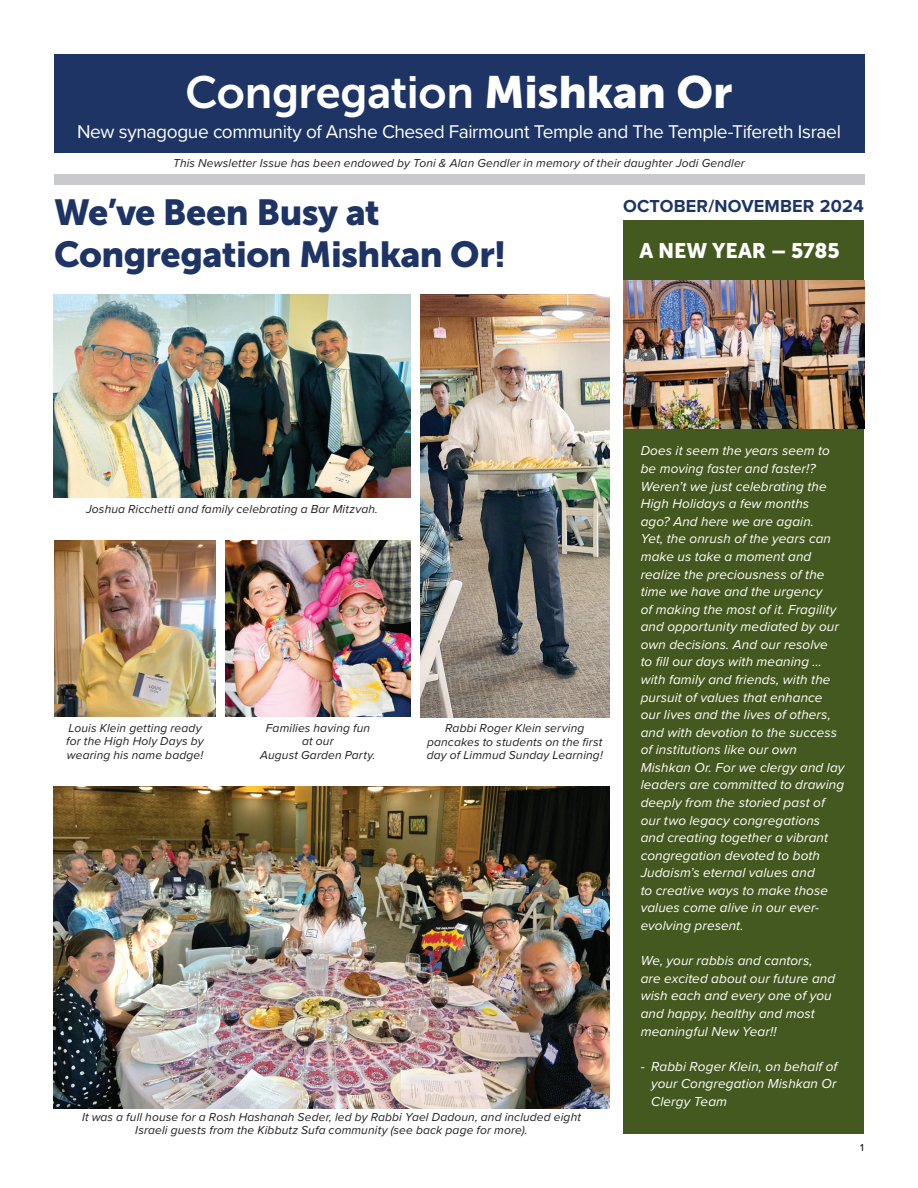
<style>
.page{position:relative;width:918px;height:1188px;background:#fff}
.page>*{position:absolute;margin:0;border:0;box-sizing:border-box;transform-origin:0 0}
.t1{font:45px "Museo Sans 700";letter-spacing:-.01em;color:#fff}
.t2{font:36px/42px "Museo Sans 900";letter-spacing:-.015em;color:#1d3465}
.t3{font:21px "Museo Sans 900";letter-spacing:-.005em;color:#fff}
.t4{font:19.2px "Proxima Nova";letter-spacing:-.02em;color:#fff}
.t5{font:700 18px "Proxima Nova";letter-spacing:.01em;color:#1d3465}
.t6{font:italic 13.5px/17.5px "Proxima Nova";letter-spacing:.01em;color:#fff}
.t7{font:italic 12px/13.5px "Proxima Nova";letter-spacing:.015em;color:#231f20;text-align:center}
.t8{font:500 10.5px "Proxima Nova";color:#231f20}
.s1{font-family:"Museo Sans 900"}
</style>
<div class="page">
<img style="left:420px;top:295px;width:189px;height:422px">
<div style="left:54px;top:54px;width:811px;height:98px;background:#1d3465"></div>
<div style="left:54px;top:174px;width:811px;height:11px;background:#c9cacc"></div>
<div style="left:623px;top:220px;width:241px;height:914px;background:#44591f"></div>
<img style="left:225px;top:540px;width:185px;height:177px">
<img style="left:54px;top:540px;width:162px;height:177px">
<img style="left:54px;top:786px;width:555px;height:322px">
<img style="left:54px;top:295px;width:356px;height:202px">
<img style="left:623px;top:280px;width:242px;height:148px">
<h1 class="t1" style="left:185px;top:67px;width:549px">Congregation <span class="s1">Mishkan Or</span></h1>
<h3 class="t4" style="left:77px;top:117px;width:765px">New synagogue community of Anshe Chesed Fairmount Temple and The Temple-Tifereth Israel</h3>
<p class="t7" style="left:173px;top:156px;width:573px">This Newsletter Issue has been endowed by Toni &amp; Alan Gendler in memory of their daughter Jodi Gendler</p>
<h2 class="t2" style="left:54px;top:191px;width:454px">We’ve Been Busy at<br>Congregation Mishkan Or!</h2>
<h3 class="t5" style="left:623px;top:193px;width:242px">OCTOBER/NOVEMBER 2024</h3>
<h3 class="t3" style="left:639px;top:239px;width:202px">A NEW YEAR – 5785</h3>
<p class="t7" style="left:86px;top:501px;width:293px">Joshua Ricchetti and family celebrating a Bar Mitzvah.</p>
<p class="t7" style="left:66px;top:720px;width:139px;text-align:left">Louis Klein getting ready for the High Holy Days by wearing his name badge!</p>
<p class="t7" style="left:260px;top:720px;width:117px">Families having fun at our<br>August Garden Party.</p>
<p class="t7" style="left:427px;top:721px;width:178px">Rabbi Roger Klein serving pancakes to students on the first day of Limmud Sunday Learning!</p>
<p class="t7" style="left:82px;top:1109px;width:500px">It was a full house for a Rosh Hashanah Seder, led by Rabbi Yael Dadoun, and included eight<br>Israeli guests from the Kibbutz Sufa community (see back page for more).</p>
<p class="t6" style="left:641px;top:442px;width:205px">Does it seem the years seem to be moving faster and faster!?<br>Weren’t we just celebrating the<br>High Holidays a few months<br>ago? And here we are again.<br>Yet, the onrush of the years can make us take a moment and realize the preciousness of the time we have and the urgency<br>of making the most of it. Fragility and opportunity mediated by our own decisions. And our resolve<br>to fill our days with meaning … with family and friends, with the pursuit of values that enhance our lives and the lives of others, and with devotion to the success of institutions like our own<br>Mishkan Or. For we clergy and lay leaders are committed to drawing deeply from the storied past of our two legacy congregations and creating together a vibrant congregation devoted to both<br>Judaism’s eternal values and<br>to creative ways to make those values come alive in our ever&shy;evolving present.</p>
<p class="t6" style="left:641px;top:951px;width:196px">We, your rabbis and cantors, are excited about our future and wish each and every one of you and happy, healthy and most meaningful New Year!!</p>
<p class="t6" style="left:651px;top:1057px;width:188px;text-align:justify;text-indent:-11px">- Rabbi Roger Klein, on behalf of your Congregation Mishkan Or Clergy Team</p>
<p class="t8" style="left:860px;top:1140px;width:5px">1</p>
</div>
